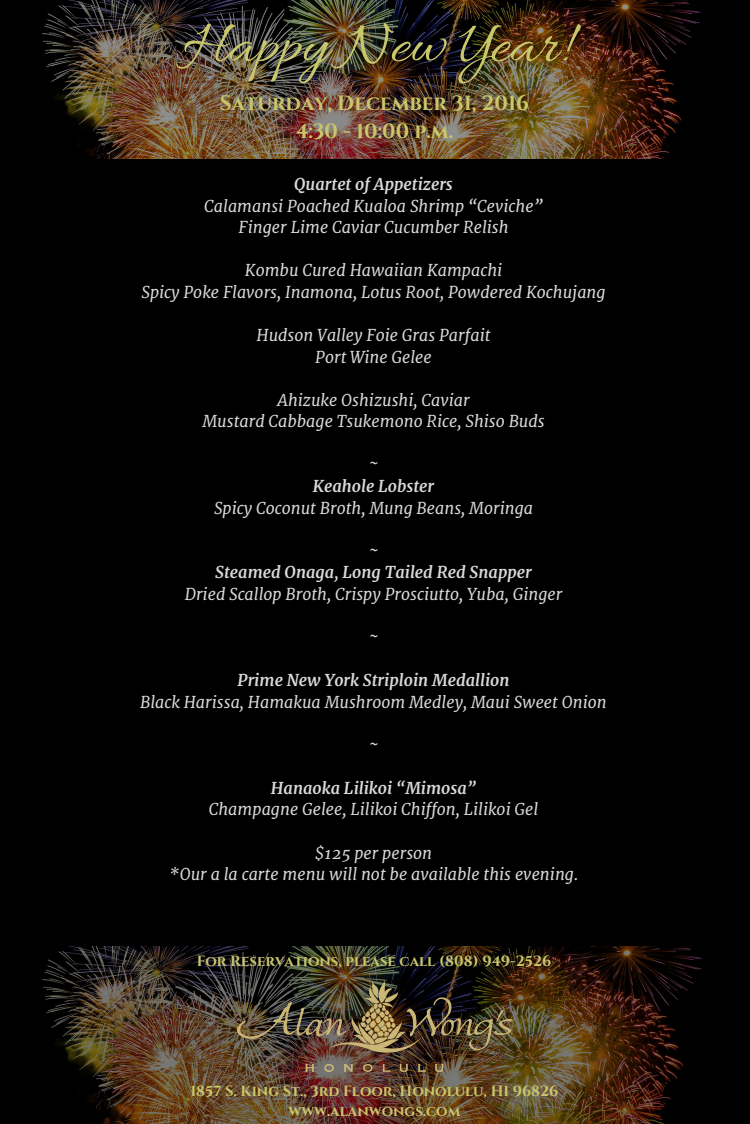
<style>
.page{position:relative;width:750px;height:1124px;background:#000}
.page>*{position:absolute;margin:0;border:0;box-sizing:border-box;transform-origin:0 0}
.t1{font:61.88px "Allura";color:#c9c76b}
.t2{font:700 20.62px/28.1px "Cinzel";color:#c9c76b;text-align:center}
.t3{font:italic 16.25px/21.5px "Merriweather";color:#d9d9d9;text-align:center}
.t4{font:italic 700 16.25px "Merriweather";color:#d9d9d9}
.t5{font:700 14.75px/20.6px "Cinzel";color:#c9c76b;text-align:center}
</style>
<div class="page">
<img style="left:42px;top:0;width:659px;height:158px">
<img style="left:42px;top:947px;width:661px;height:177px">
<img style="left:237px;top:980px;width:275px;height:91px">
<h1 class="t1" style="left:182px;top:10px;width:387px">Happy New Year!</h1>
<p class="t2" style="left:220px;top:90px;width:311px">Saturday, December 31, 2016<br>4:30 - 10:00 p.m.</p>
<p class="t4" style="left:294px;top:174px;width:160px">Quartet of Appetizers</p>
<p class="t3" style="left:204px;top:195px;width:340px">Calamansi Poached Kualoa Shrimp “Ceviche”<br>Finger Lime Caviar Cucumber Relish</p>
<p class="t3" style="left:141px;top:260px;width:466px">Kombu Cured Hawaiian Kampachi<br>Spicy Poke Flavors, Inamona, Lotus Root, Powdered Kochujang</p>
<p class="t3" style="left:257px;top:324px;width:235px">Hudson Valley Foie Gras Parfait<br>Port Wine Gelee</p>
<p class="t3" style="left:202px;top:389px;width:344px">Ahizuke Oshizushi, Caviar<br>Mustard Cabbage Tsukemono Rice, Shiso Buds</p>
<p class="t3" style="left:369px;top:454px;width:10px">~</p>
<p class="t4" style="left:313px;top:476px;width:123px">Keahole Lobster</p>
<p class="t3" style="left:214px;top:497px;width:321px">Spicy Coconut Broth, Mung Beans, Moringa</p>
<p class="t3" style="left:369px;top:540px;width:10px">~</p>
<p class="t4" style="left:215px;top:562px;width:318px">Steamed Onaga, Long Tailed Red Snapper</p>
<p class="t3" style="left:185px;top:583px;width:379px">Dried Scallop Broth, Crispy Prosciutto, Yuba, Ginger</p>
<p class="t3" style="left:369px;top:626px;width:10px">~</p>
<p class="t4" style="left:238px;top:670px;width:273px">Prime New York Striploin Medallion</p>
<p class="t3" style="left:140px;top:691px;width:468px">Black Harissa, Hamakua Mushroom Medley, Maui Sweet Onion</p>
<p class="t3" style="left:369px;top:734px;width:10px">~</p>
<p class="t4" style="left:271px;top:778px;width:207px">Hanaoka Lilikoi “Mimosa”</p>
<p class="t3" style="left:209px;top:799px;width:331px">Champagne Gelee, Lilikoi Chiffon, Lilikoi Gel</p>
<p class="t3" style="left:169px;top:842px;width:411px">$125 per person<br>*Our a la carte menu will not be available this evening.</p>
<p class="t5" style="left:197px;top:951px;width:356px">For Reservations, please call (808) 949-2526</p>
<p class="t5" style="left:191px;top:1081px;width:370px">1857 S. King St., 3rd Floor, Honolulu, HI 96826 www.alanwongs.com</p>
</div>
